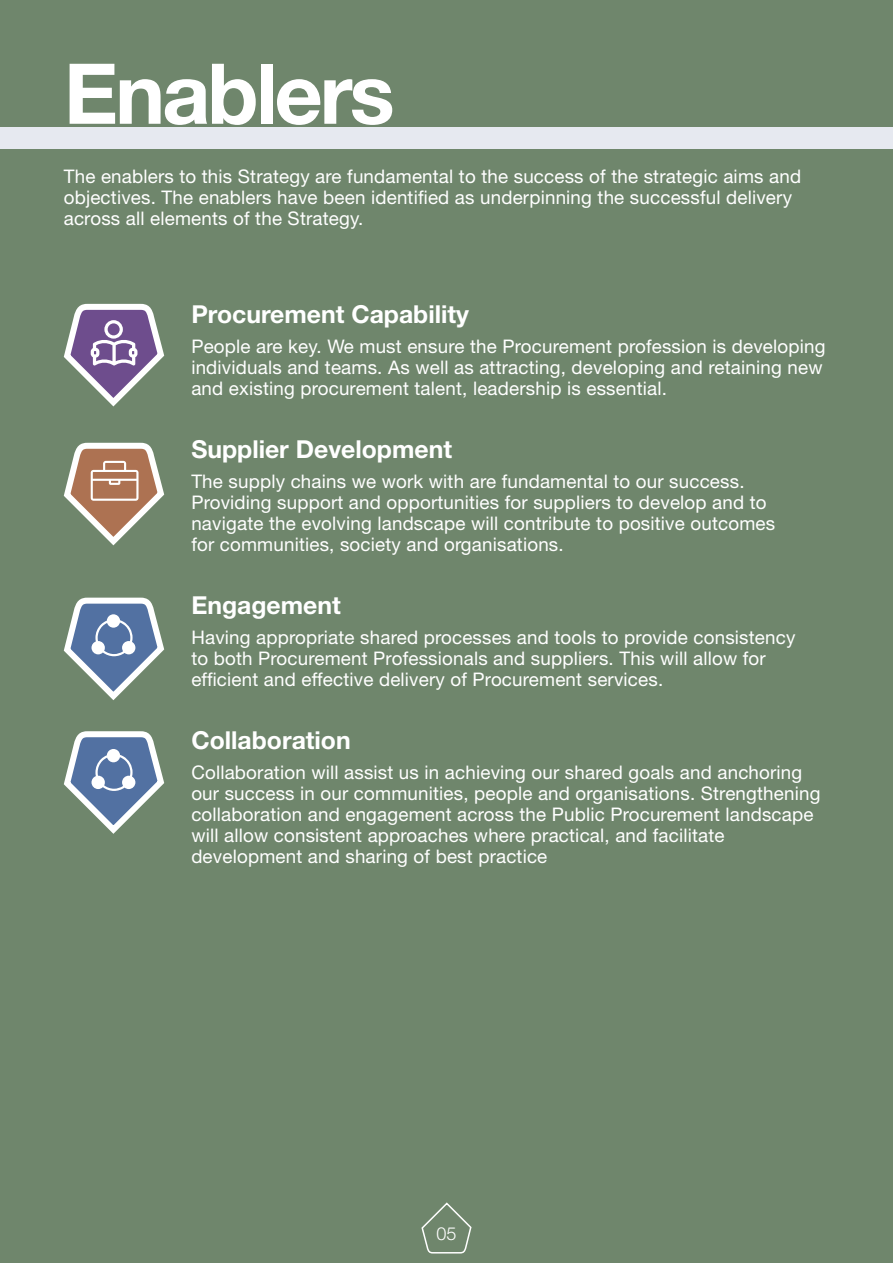
<style>
.page{position:relative;width:893px;height:1263px;background:#fff}
.page>*{position:absolute;margin:0;border:0;box-sizing:border-box;transform-origin:0 0}
.Heading{font:700 84px "Helvetica Neue LT Std";letter-spacing:-.035em;color:#fff}
.Sub_Head_2{font:700 24.75px "Helvetica Neue LT Std";color:#fff}
.Body_Txt{font:18.75px/21px "Helvetica Neue LT Std";letter-spacing:.01em;color:#fff}
.t1{font:300 18px "Helvetica Neue LT Std";color:#fff}
</style>
<div class="page">
<div style="left:1px;top:0;width:892px;height:1263px;background:#6f866c"></div>
<svg style="left:421px;top:1202px;width:51px;height:52px"></svg>
<svg style="left:63px;top:303px;width:102px;height:104px"></svg>
<svg style="left:63px;top:442px;width:102px;height:104px"></svg>
<svg style="left:63px;top:597px;width:102px;height:103px"></svg>
<svg style="left:64px;top:731px;width:101px;height:103px"></svg>
<div style="left:0;top:128px;width:893px;height:21px;background:#e6e9f0"></div>
<p class="Heading" style="left:64px;top:42px;width:332px">Enablers</p>
<p class="Body_Txt" style="left:64px;top:166px;width:739px">The enablers to this Strategy are fundamental to the success of the strategic aims and objectives. The enablers have been identified as underpinning the successful delivery across all elements of the Strategy.</p>
<p class="Sub_Head_2" style="left:191px;top:299px;width:279px">Procurement Capability</p>
<p class="Body_Txt" style="left:191px;top:335px;width:636px">People are key. We must ensure the Procurement profession is developing individuals and teams. As well as attracting, developing and retaining new and existing procurement talent, leadership is essential.</p>
<p class="Sub_Head_2" style="left:191px;top:434px;width:262px">Supplier Development</p>
<p class="Body_Txt" style="left:191px;top:470px;width:585px">The supply chains we work with are fundamental to our success.<br>Providing support and opportunities for suppliers to develop and to navigate the evolving landscape will contribute to positive outcomes for communities, society and organisations.</p>
<p class="Sub_Head_2" style="left:191px;top:590px;width:151px">Engagement</p>
<p class="Body_Txt" style="left:191px;top:626px;width:605px">Having appropriate shared processes and tools to provide consistency to both Procurement Professionals and suppliers. This will allow for efficient and effective delivery of Procurement services.</p>
<p class="Sub_Head_2" style="left:191px;top:725px;width:161px">Collaboration</p>
<p class="Body_Txt" style="left:191px;top:761px;width:631px">Collaboration will assist us in achieving our shared goals and anchoring our success in our communities, people and organisations. Strengthening collaboration and engagement across the Public Procurement landscape will allow consistent approaches where practical, and facilitate development and sharing of best practice</p>
<p class="t1" style="left:436px;top:1222px;width:22px">05</p>
</div>
